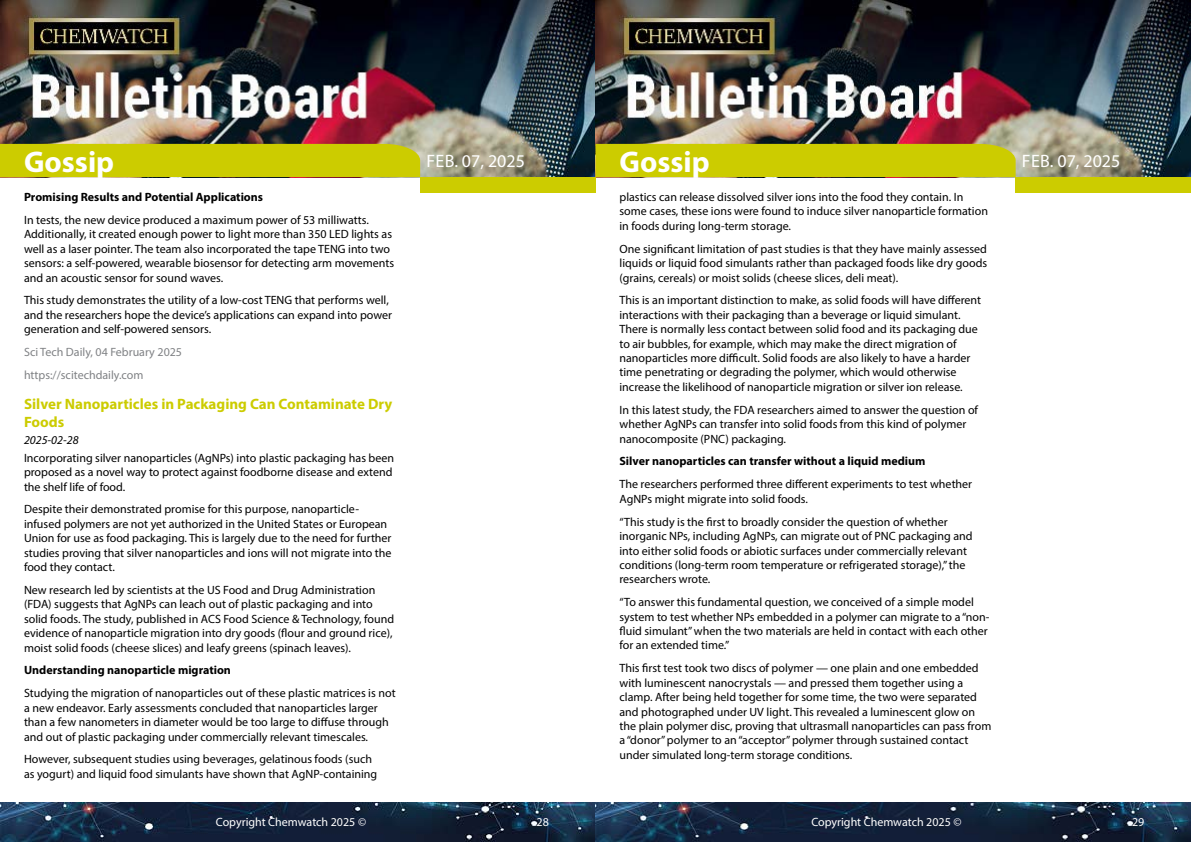
<style>
.page{position:relative;width:1191px;height:842px;background:#fff}
.page>*{position:absolute;margin:0;border:0;box-sizing:border-box;transform-origin:0 0}
.t1{font:700 30px "Myriad Pro";color:#fff}
.t2{font:18px "Myriad Pro";color:#fff}
.t3{font:700 15px/18px "Myriad Pro";color:#cc0}
.t4{font:12px/14.4px "Myriad Pro";color:#000}
.t5{font:700 12px "Myriad Pro";color:#000}
.t6{font:12px/22.9px "Myriad Pro";color:#808285}
.t7{font:12px "Myriad Pro";color:#fff}
.t8{font:italic 12px "Myriad Pro";color:#000}
</style>
<div class="page">
<img style="left:0;top:0;width:1191px;height:177px">
<div style="left:420px;top:177px;width:175px;height:15px;background:#cc0"></div>
<div style="left:1015px;top:177px;width:176px;height:15px;background:#cc0"></div>
<div style="left:0;top:144px;width:420px;height:33px;background:#cc0"></div>
<div style="left:595px;top:144px;width:420px;height:33px;background:#cc0"></div>
<img style="left:0;top:802px;width:1191px;height:40px">
<h1 class="t1" style="left:24px;top:142px;width:92px">Gossip</h1>
<h2 class="t2" style="left:426px;top:150px;width:100px">Feb. 07, 2025</h2>
<h1 class="t1" style="left:619px;top:142px;width:92px">Gossip</h1>
<h2 class="t2" style="left:1022px;top:150px;width:100px">Feb. 07, 2025</h2>
<p class="t4" style="left:619px;top:190px;width:370px">plastics can release dissolved silver ions into the food they contain. In some cases, these ions were found to induce silver nanoparticle formation in foods during long-term storage.</p>
<p class="t4" style="left:619px;top:241px;width:369px;text-align:justify">One significant limitation of past studies is that they have mainly assessed liquids or liquid food simulants rather than packaged foods like dry goods (grains, cereals) or moist solids (cheese slices, deli meat).</p>
<p class="t4" style="left:619px;top:293px;width:363px">This is an important distinction to make, as solid foods will have different interactions with their packaging than a beverage or liquid simulant.<br>There is normally less contact between solid food and its packaging due to air bubbles, for example, which may make the direct migration of nanoparticles more difficult. Solid foods are also likely to have a harder time penetrating or degrading the polymer, which would otherwise increase the likelihood of nanoparticle migration or silver ion release.</p>
<p class="t4" style="left:619px;top:402px;width:360px">In this latest study, the FDA researchers aimed to answer the question of whether AgNPs can transfer into solid foods from this kind of polymer nanocomposite (PNC) packaging.</p>
<p class="t5" style="left:619px;top:454px;width:307px">Silver nanoparticles can transfer without a liquid medium</p>
<p class="t4" style="left:619px;top:477px;width:354px">The researchers performed three different experiments to test whether<br>AgNPs might migrate into solid foods.</p>
<p class="t4" style="left:619px;top:514px;width:354px">“This study is the first to broadly consider the question of whether inorganic NPs, including AgNPs, can migrate out of PNC packaging and into either solid foods or abiotic surfaces under commercially relevant conditions (long-term room temperature or refrigerated storage),” the researchers wrote.</p>
<p class="t4" style="left:619px;top:595px;width:371px">“To answer this fundamental question, we conceived of a simple model system to test whether NPs embedded in a polymer can migrate to a “non&shy;fluid simulant” when the two materials are held in contact with each other for an extended time.”</p>
<p class="t4" style="left:619px;top:661px;width:373px">This first test took two discs of polymer — one plain and one embedded with luminescent nanocrystals — and pressed them together using a clamp. After being held together for some time, the two were separated and photographed under UV light. This revealed a luminescent glow on the plain polymer disc, proving that ultrasmall nanoparticles can pass from a “donor” polymer to an “acceptor” polymer through sustained contact under simulated long-term storage conditions.</p>
<p class="t5" style="left:24px;top:189px;width:241px">Promising Results and Potential Applications</p>
<p class="t4" style="left:24px;top:213px;width:372px">In tests, the new device produced a maximum power of 53 milliwatts.<br>Additionally, it created enough power to light more than 350 LED lights as well as a laser pointer. The team also incorporated the tape TENG into two sensors: a self-powered, wearable biosensor for detecting arm movements and an acoustic sensor for sound waves.</p>
<p class="t4" style="left:24px;top:293px;width:369px">This study demonstrates the utility of a low-cost TENG that performs well, and the researchers hope the device’s applications can expand into power generation and self-powered sensors.</p>
<p class="t6" style="left:24px;top:340px;width:160px">Sci Tech Daily, 04 February 2025 https://scitechdaily.com</p>
<p class="t3" style="left:24px;top:394px;width:370px">Silver Nanoparticles in Packaging Can Contaminate Dry<br>Foods</p>
<p class="t8" style="left:24px;top:433px;width:56px">2025-02-28</p>
<p class="t4" style="left:24px;top:450px;width:372px">Incorporating silver nanoparticles (AgNPs) into plastic packaging has been proposed as a novel way to protect against foodborne disease and extend the shelf life of food.</p>
<p class="t4" style="left:24px;top:502px;width:369px">Despite their demonstrated promise for this purpose, nanoparticle&shy;infused polymers are not yet authorized in the United States or European Union for use as food packaging. This is largely due to the need for further studies proving that silver nanoparticles and ions will not migrate into the food they contact.</p>
<p class="t4" style="left:24px;top:582px;width:372px">New research led by scientists at the US Food and Drug Administration (FDA) suggests that AgNPs can leach out of plastic packaging and into solid foods. The study, published in ACS Food Science &amp; Technology, found evidence of nanoparticle migration into dry goods (flour and ground rice), moist solid foods (cheese slices) and leafy greens (spinach leaves).</p>
<p class="t5" style="left:24px;top:663px;width:208px">Understanding nanoparticle migration</p>
<p class="t4" style="left:24px;top:686px;width:373px">Studying the migration of nanoparticles out of these plastic matrices is not a new endeavor. Early assessments concluded that nanoparticles larger than a few nanometers in diameter would be too large to diffuse through and out of plastic packaging under commercially relevant timescales.</p>
<p class="t4" style="left:24px;top:752px;width:355px">However, subsequent studies using beverages, gelatinous foods (such as yogurt) and liquid food simulants have shown that AgNP-containing</p>
<p class="t7" style="left:216px;top:815px;width:152px">Copyright Chemwatch 2025 ©</p>
<p class="t7" style="left:536px;top:815px;width:14px">28</p>
<p class="t7" style="left:811px;top:815px;width:152px">Copyright Chemwatch 2025 ©</p>
<p class="t7" style="left:1132px;top:815px;width:14px">29</p>
</div>
